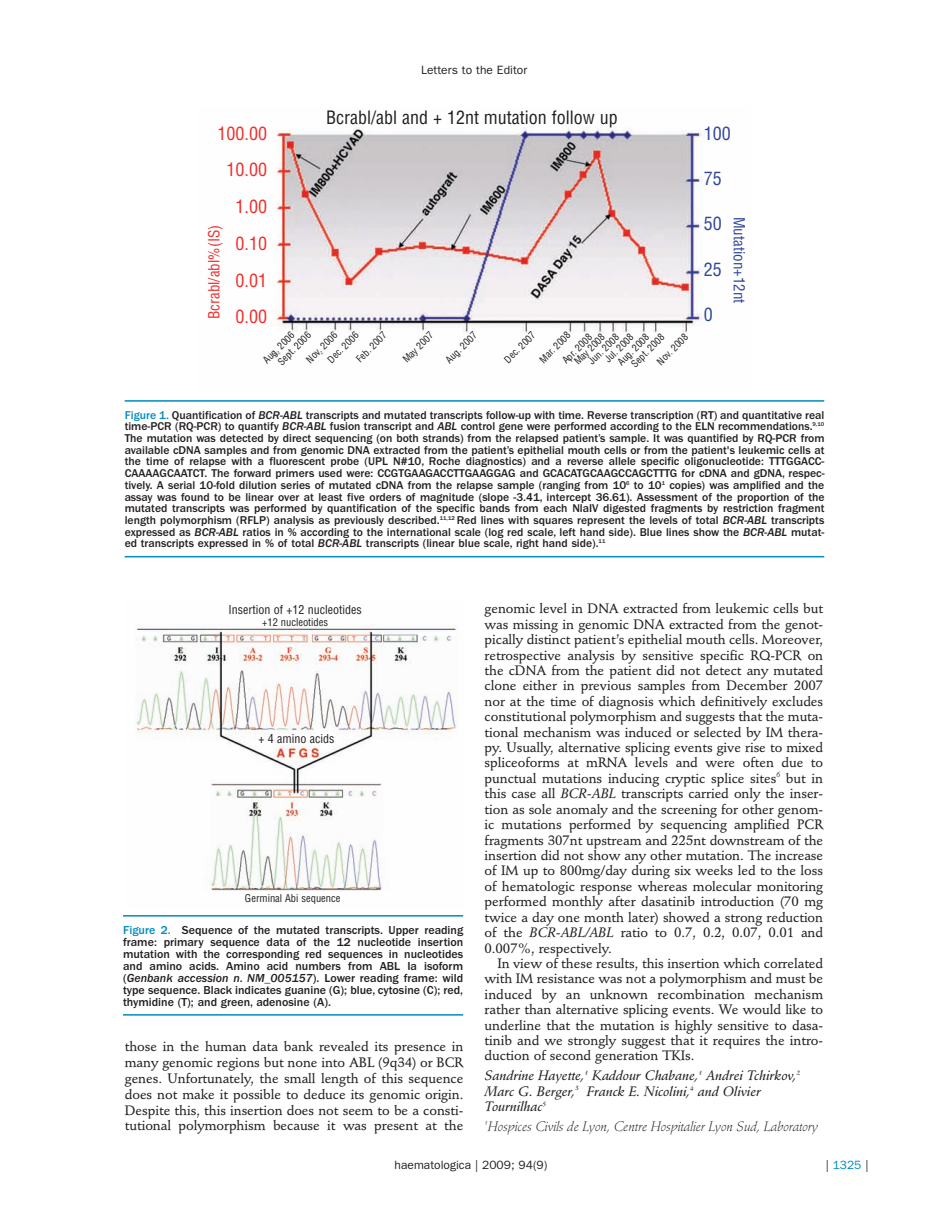
<style>
.page{position:relative;width:927px;height:1225px;background:#fff}
.page>*{position:absolute;margin:0;border:0;box-sizing:border-box;transform-origin:0 0}
.t1{font:condensed 18px "Helvetica";color:#231f20}
.t2{font:condensed 18px/36.8px "Helvetica";color:#ee2e2b;text-align:right}
.t3{font:condensed 18px "Helvetica";color:#2f449c}
.t4{font:condensed 15px "Helvetica";color:#ee2e2b}
.t5{font:condensed 15px "Helvetica";color:#2f449c}
.t6{font:500 13.5px/15.5px "Stempel Schneidler";letter-spacing:-.005em;color:#231f20;text-align:justify}
.t7{font:italic 13.5px/15.5px "Stempel Schneidler Med";letter-spacing:-.005em;color:#231f20}
.t8{font:italic 300 13.5px "Stempel Schneidler";letter-spacing:-.005em;color:#231f20}
.t9{font:500 12px/12px "Franklin Gothic";color:#231f20;text-align:justify}
.t10{font:12px "Franklin Gothic";color:#231f20}
.t11{font:condensed 12px "Helvetica";color:#231f20}
.t12{font:12px "Franklin Gothic";color:#008bc0}
.t13{font:500 11.7px/11.7px "Franklin Gothic";color:#231f20;text-align:justify}
.t14{font:condensed 10.5px "Helvetica";color:#231f20}
.t15{font:condensed 9.75px/11.7px "Helvetica";color:#231f20}
.s1{color:#008bc0}
.s2{font-style:italic}
.s3{font-family:"Stempel Schneidler Med";font-weight:400;font-style:italic}
.s4{color:#231f20}
</style>
<div class="page">
<img style="left:272px;top:127px;width:432px;height:229px">
<hr style="left:125px;top:400px;width:699px;height:2px;background:#008bc0">
<hr style="left:125px;top:556px;width:699px;height:1px;background:#008bc0">
<img style="left:136px;top:628px;width:322px;height:263px">
<hr style="left:123px;top:915px;width:340px;height:1px;background:#008bc0">
<hr style="left:123px;top:1014px;width:340px;height:1px;background:#008bc0">
<h1 class="t2" style="left:218px;top:115px;width:51px">100.00<br>10.00<br>1.00<br>0.10<br>0.01<br>0.00</h1>
<p class="t4" style="left:206px;top:319px;width:96px;rotate:-90deg">Bcrabl/abl%(IS)</p>
<p class="t10" style="left:421px;top:65px;width:108px">Letters to the Editor</p>
<h1 class="t1" style="left:326px;top:108px;width:293px">Bcrabl/abl and + 12nt mutation follow up</h1>
<p class="t15" style="left:314px;top:345px;width:41px;line-height:15px;text-indent:-15px;rotate:-45deg">Nov. 2006<br>Dec. 2006</p>
<p class="t15" style="left:267px;top:351px;width:43px;text-indent:-9px;rotate:-45deg">Aug. 2006<br>Sept. 2006</p>
<p class="t15" style="left:354px;top:356px;width:40px;rotate:-45deg">Feb. 2007</p>
<p class="t15" style="left:401px;top:356px;width:40px;rotate:-45deg">May 2007</p>
<p class="t15" style="left:443px;top:357px;width:41px;rotate:-45deg">Aug. 2007</p>
<p class="t15" style="left:502px;top:357px;width:41px;rotate:-45deg">Dec. 2007</p>
<p class="t15" style="left:546px;top:344px;width:39px;line-height:16.6px;text-indent:-15px;rotate:-45deg">Mar. 2008<br>Apr. 2008</p>
<p class="t15" style="left:586px;top:359px;width:40px;rotate:-45deg">Jun. 2008</p>
<p class="t15" style="left:602px;top:357px;width:37px;rotate:-45deg">Jul. 2008</p>
<p class="t15" style="left:615px;top:359px;width:41px;rotate:-45deg">Aug. 2008</p>
<p class="t15" style="left:629px;top:361px;width:43px;rotate:-45deg">Sept. 2008</p>
<p class="t15" style="left:655px;top:359px;width:41px;rotate:-45deg">Nov. 2008</p>
<p class="t15" style="left:572px;top:358px;width:40px;rotate:-45deg">May 2008</p>
<h1 class="t3" style="left:704px;top:123px;width:28px">100</h1>
<h1 class="t3" style="left:704px;top:168px;width:19px">75</h1>
<h1 class="t3" style="left:704px;top:214px;width:19px">50</h1>
<h1 class="t3" style="left:704px;top:259px;width:19px">25</h1>
<h1 class="t3" style="left:704px;top:305px;width:10px">0</h1>
<p class="t5" style="left:748px;top:216px;width:88px;rotate:90deg">Mutation+12nt</p>
<p class="t13" style="left:125px;top:410px;width:701px"><span class="s1">Figure 1.</span> Quantification of <span class="s2">BCR-ABL</span> transcripts and mutated transcripts follow-up with time. Reverse transcription (RT) and quantitative real time-PCR (RQ-PCR) to quantify <span class="s2">BCR-ABL</span> fusion transcript and <span class="s2">ABL</span> control gene were performed according to the ELN recommendations.<sup>9,10<br></sup>The mutation was detected by direct sequencing (on both strands) from the relapsed patient’s sample. It was quantified by RQ-PCR from available cDNA samples and from genomic DNA extracted from the patient’s epithelial mouth cells or from the patient's leukemic cells at the time of relapse with a fluorescent probe (UPL N#10, Roche diagnostics) and a reverse allele specific oligonucleotide: TTTGGACC-CAAAAGCAATCT. The forward primers used were: CCGTGAAGACCTTGAAGGAG and GCACATGCAAGCCAGCTTTG for cDNA and gDNA, respec&shy;tively. A serial 10-fold dilution series of mutated cDNA from the relapse sample (ranging from 10<sup>6</sup> to 10<sup>1</sup> copies) was amplified and the assay was found to be linear over at least five orders of magnitude (slope -3.41, intercept 36.61). Assessment of the proportion of the mutated transcripts was performed by quantification of the specific bands from each NlaIV digested fragments by restriction fragment length polymorphism (RFLP) analysis as previously described.<sup>11,12</sup> Red lines with squares represent the levels of total <span class="s2">BCR-ABL</span> transcripts expressed as <span class="s2">BCR-ABL</span> ratios in % according to the international scale (log red scale, left hand side). Blue lines show the <span class="s2">BCR-ABL</span> mutat&shy;ed transcripts expressed in % of total <span class="s2">BCR-ABL</span> transcripts (linear blue scale, right hand side).<sup>11</sup></p>
<p class="t6" style="left:485px;top:602px;width:340px">genomic level in DNA extracted from leukemic cells but was missing in genomic DNA extracted from the genot&shy;pically distinct patient’s epithelial mouth cells. Moreover, retrospective analysis by sensitive specific RQ-PCR on the cDNA from the patient did not detect any mutated clone either in previous samples from December 2007 nor at the time of diagnosis which definitively excludes constitutional polymorphism and suggests that the muta&shy;tional mechanism was induced or selected by IM thera&shy;py. Usually, alternative splicing events give rise to mixed spliceoforms at mRNA levels and were often due to punctual mutations inducing cryptic splice sites<sup>6</sup> but in this case all <span class="s3">BCR-ABL</span> transcripts carried only the inser&shy;tion as sole anomaly and the screening for other genom&shy;ic mutations performed by sequencing amplified PCR fragments 307nt upstream and 225nt downstream of the insertion did not show any other mutation. The increase of IM up to 800mg/day during six weeks led to the loss of hematologic response whereas molecular monitoring performed monthly after dasatinib introduction (70 mg twice a day one month later) showed a strong reduction of the <span class="s3">BCR-ABL/ABL</span> ratio to 0.7, 0.2, 0.07, 0.01 and 0.007%, respectively.</p>
<p class="t6" style="left:485px;top:957px;width:340px;text-indent:13px">In view of these results, this insertion which correlated with IM resistance was not a polymorphism and must be induced by an unknown recombination mechanism rather than alternative splicing events. We would like to underline that the mutation is highly sensitive to dasa&shy;tinib and we strongly suggest that it requires the intro&shy;duction of second generation TKIs.</p>
<p class="t7" style="left:485px;top:1069px;width:317px">Sandrine Hayette,<sup>1</sup> Kaddour Chabane,<sup>1</sup> Andrei Tchirkov,<sup>2<br></sup>Marc G. Berger,<sup>3</sup> Franck E. Nicolini,<sup>4</sup> and Olivier<br>Tournilhac<sup>5</sup></p>
<p class="t8" style="left:485px;top:1120px;width:335px"><sup>1</sup>Hospices Civils de Lyon, Centre Hospitalier Lyon Sud, Laboratory</p>
<p class="t10" style="left:395px;top:1160px;width:154px">haematologica | 2009; 94(9)</p>
<p class="t12" style="left:826px;top:1160px;width:44px"><span class="s4">|</span> 1325 <span class="s4">|</span></p>
<p class="t11" style="left:229px;top:603px;width:135px">Insertion of +12 nucleotides</p>
<p class="t14" style="left:262px;top:616px;width:67px">+12 nucleotides</p>
<p class="t11" style="left:259px;top:732px;width:77px">+ 4 amino acids</p>
<p class="t14" style="left:245px;top:892px;width:97px">Germinal Abi sequence</p>
<p class="t9" style="left:123px;top:924px;width:342px"><span class="s1">Figure 2.</span> Sequence of the mutated transcripts. Upper reading frame: primary sequence data of the 12 nucleotide insertion mutation with the corresponding red sequences in nucleotides and amino acids. Amino acid numbers from ABL Ia isoform (<span class="s2">Genbank accession n. NM_005157</span>). Lower reading frame: wild type sequence. Black indicates guanine (G); blue, cytosine (C); red, thymidine (T); and green, adenosine (A).</p>
<p class="t6" style="left:125px;top:1039px;width:340px;line-height:15.9px">those in the human data bank revealed its presence in many genomic regions but none into ABL (9q34) or BCR genes. Unfortunately, the small length of this sequence does not make it possible to deduce its genomic origin.<br>Despite this, this insertion does not seem to be a consti&shy;tutional polymorphism because it was present at the</p>
</div>
